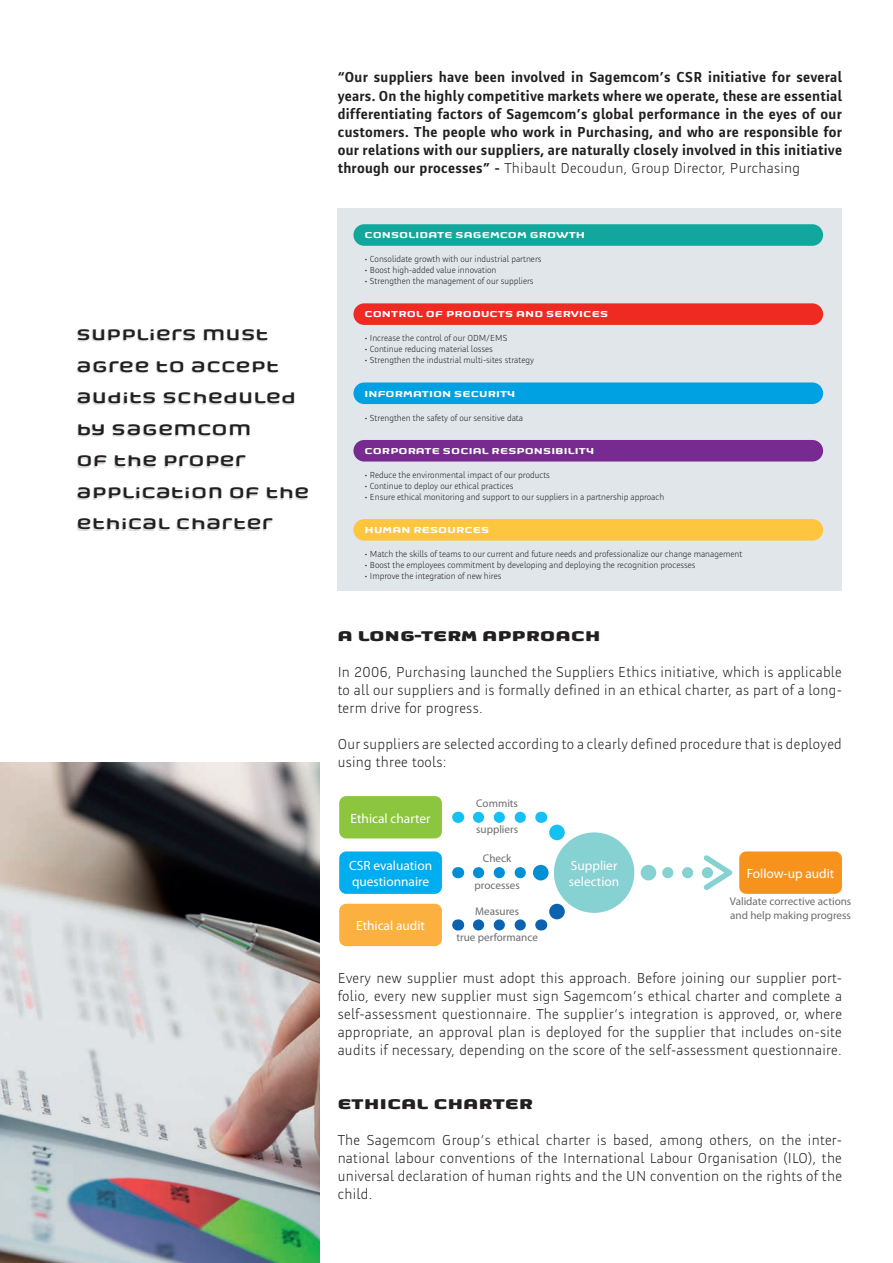
<style>
.page{position:relative;width:893px;height:1263px;background:#fff}
.page>*{position:absolute;margin:0;border:0;box-sizing:border-box;transform-origin:0 0}
.MISE_EN_EXERGUE_Gauc{font:19.5px/31.5px "Sagemcom Title";letter-spacing:.02em;color:#231f20}
.Sous-titre{font:900 18px "Sagemcom Title";letter-spacing:.03em;color:#231f20}
.Txt_courant{font:300 15px/18px "Sagemcom Type";letter-spacing:.02em;color:#231f20;text-align:justify}
.Paragraphe_d_introdu{font:700 15px/18px "Sagemcom Type";letter-spacing:.02em;color:#231f20;text-align:justify}
.t1{font:13.35px/16px "Myriad Pro";color:#fff}
.t2{font:11.1px/13.4px "Myriad Pro";color:#6c6d70}
.t3{font:700 10.95px "Sagemcom Title";letter-spacing:.01em;color:#fff}
.t4{font:300 9.15px "Sagemcom Type";color:#231f20}
.s1{font-weight:300}
</style>
<div class="page">
<div style="left:338px;top:208px;width:504px;height:383px;background:#e0e6ea"></div>
<div style="left:353px;top:224px;width:470px;height:22px;background:#12a79d;border-radius:11px"></div>
<div style="left:353px;top:303px;width:470px;height:22px;background:#ee2a23;border-radius:11px"></div>
<div style="left:353px;top:382px;width:470px;height:22px;background:#00a1e3;border-radius:11px"></div>
<div style="left:353px;top:440px;width:470px;height:21px;background:#772a8f;border-radius:11px"></div>
<div style="left:353px;top:519px;width:470px;height:22px;background:#fec53f;border-radius:11px"></div>
<img style="left:0;top:762px;width:320px;height:501px">
<div style="left:339px;top:796px;width:103px;height:42px;background:#8bc63e;border-radius:7px"></div>
<div style="left:339px;top:851px;width:103px;height:43px;background:#00aeef;border-radius:7px"></div>
<div style="left:739px;top:851px;width:103px;height:43px;background:#f7931d;border-radius:7px"></div>
<div style="left:339px;top:904px;width:103px;height:42px;background:#fbb03f;border-radius:7px"></div>
<div style="left:554px;top:832px;width:80px;height:81px;background:#86d1d1;border-radius:50%"></div>
<svg style="left:478px;top:812px;width:7px;height:11px"></svg>
<svg style="left:499px;top:812px;width:27px;height:11px"></svg>
<div style="left:662px;top:867px;width:11px;height:11px;background:#86d1d1;border-radius:50%"></div>
<svg style="left:682px;top:855px;width:51px;height:35px"></svg>
<svg style="left:478px;top:867px;width:7px;height:11px"></svg>
<svg style="left:499px;top:867px;width:27px;height:11px"></svg>
<svg style="left:478px;top:919px;width:7px;height:11px"></svg>
<svg style="left:499px;top:919px;width:27px;height:11px"></svg>
<div style="left:549px;top:825px;width:16px;height:15px;background:#15c0f2;border-radius:50%"></div>
<div style="left:549px;top:904px;width:16px;height:15px;background:#0d62b0;border-radius:50%"></div>
<div style="left:533px;top:865px;width:16px;height:15px;background:#008fd4;border-radius:50%"></div>
<div style="left:641px;top:865px;width:15px;height:15px;background:#86d1d1;border-radius:50%"></div>
<div style="left:77px;top:331px;width:230px;height:200px;background:#231f20;opacity:.15"></div>
<p class="MISE_EN_EXERGUE_Gauc" style="left:77px;top:319px;width:235px">Suppliers must agree to accept audits scheduled by Sagemcom<br>of the proper application of the ethical charter</p>
<p class="Paragraphe_d_introdu" style="left:338px;top:69px;width:506px">“Our suppliers have been involved in Sagemcom’s CSR initiative for several years. On the highly competitive markets where we operate, these are essential differentiating factors of Sagemcom’s global performance in the eyes of our customers. The people who work in Purchasing, and who are responsible for our relations with our suppliers, are naturally closely involved in this initiative through our processes” - <span class="s1">Thibault Decoudun, Group Director, Purchasing</span></p>
<p class="t3" style="left:365px;top:230px;width:222px">CONSOLIDATE SAGEMCOM GROWTH</p>
<p class="t4" style="left:365px;top:254px;width:178px">• Consolidate growth with our industrial partners</p>
<p class="t4" style="left:365px;top:265px;width:133px">• Boost high-added value innovation</p>
<p class="t4" style="left:365px;top:276px;width:170px">• Strengthen the management of our suppliers</p>
<p class="t3" style="left:365px;top:309px;width:245px">CONTROL OF PRODUCTS AND SERVICES</p>
<p class="t4" style="left:365px;top:333px;width:144px">• Increase the control of our ODM/EMS</p>
<p class="t4" style="left:365px;top:344px;width:130px">• Continue reducing material losses</p>
<p class="t4" style="left:365px;top:355px;width:171px">• Strengthen the industrial multi-sites strategy</p>
<p class="t3" style="left:365px;top:388px;width:152px">INFORMATION SECURITY</p>
<p class="t4" style="left:365px;top:413px;width:160px">• Strengthen the safety of our sensitive data</p>
<p class="t3" style="left:365px;top:446px;width:231px">CORPORATE SOCIAL RESPONSIBILITY</p>
<p class="t4" style="left:365px;top:470px;width:187px">• Reduce the environmental impact of our products</p>
<p class="t4" style="left:365px;top:481px;width:151px">• Continue to deploy our ethical practices</p>
<p class="t4" style="left:365px;top:492px;width:301px">• Ensure ethical monitoring and support to our suppliers in a partnership approach</p>
<p class="t3" style="left:365px;top:525px;width:126px">HUMAN RESOURCES</p>
<p class="t4" style="left:365px;top:549px;width:379px">• Match the skills of teams to our current and future needs and professionalize our change management</p>
<p class="t4" style="left:365px;top:560px;width:332px">• Boost the employees commitment by developing and deploying the recognition processes</p>
<p class="t4" style="left:365px;top:571px;width:138px">• Improve the integration of new hires</p>
<p class="Sous-titre" style="left:338px;top:627px;width:264px">A LONG-TERM APPROACH</p>
<p class="Txt_courant" style="left:338px;top:663px;width:506px">In 2006, Purchasing launched the Suppliers Ethics initiative, which is applicable to all our suppliers and is formally defined in an ethical charter, as part of a long&shy;term drive for progress.</p>
<p class="Txt_courant" style="left:338px;top:735px;width:506px">Our suppliers are selected according to a clearly defined procedure that is deployed using three tools:</p>
<p class="t2" style="left:476px;top:796px;width:43px">Commits</p>
<p class="t2" style="left:476px;top:823px;width:44px">suppliers</p>
<p class="t2" style="left:483px;top:851px;width:30px">Check</p>
<p class="t2" style="left:474px;top:878px;width:47px">processes</p>
<p class="t2" style="left:475px;top:904px;width:46px">Measures</p>
<p class="t2" style="left:456px;top:931px;width:83px">true performance</p>
<p class="t1" style="left:351px;top:810px;width:81px">Ethical charter</p>
<p class="t1" style="left:569px;top:857px;width:52px">Supplier selection</p>
<p class="t1" style="left:349px;top:857px;width:85px">CSR evaluation questionnaire</p>
<p class="t1" style="left:747px;top:865px;width:89px">Follow-up audit</p>
<p class="t1" style="left:356px;top:918px;width:70px">Ethical audit</p>
<p class="t2" style="left:730px;top:895px;width:123px">Validate corrective actions and help making progress</p>
<p class="Txt_courant" style="left:338px;top:969px;width:506px">Every new supplier must adopt this approach. Before joining our supplier port&shy;folio, every new supplier must sign Sagemcom’s ethical charter and complete a self-assessment questionnaire. The supplier’s integration is approved, or, where appropriate, an approval plan is deployed for the supplier that includes on-site audits if necessary, depending on the score of the self-assessment questionnaire.</p>
<p class="Sous-titre" style="left:338px;top:1095px;width:196px">ETHICAL CHARTER</p>
<p class="Txt_courant" style="left:338px;top:1131px;width:506px">The Sagemcom Group’s ethical charter is based, among others, on the inter&shy;national labour conventions of the International Labour Organisation (ILO), the universal declaration of human rights and the UN convention on the rights of the child.</p>
</div>
